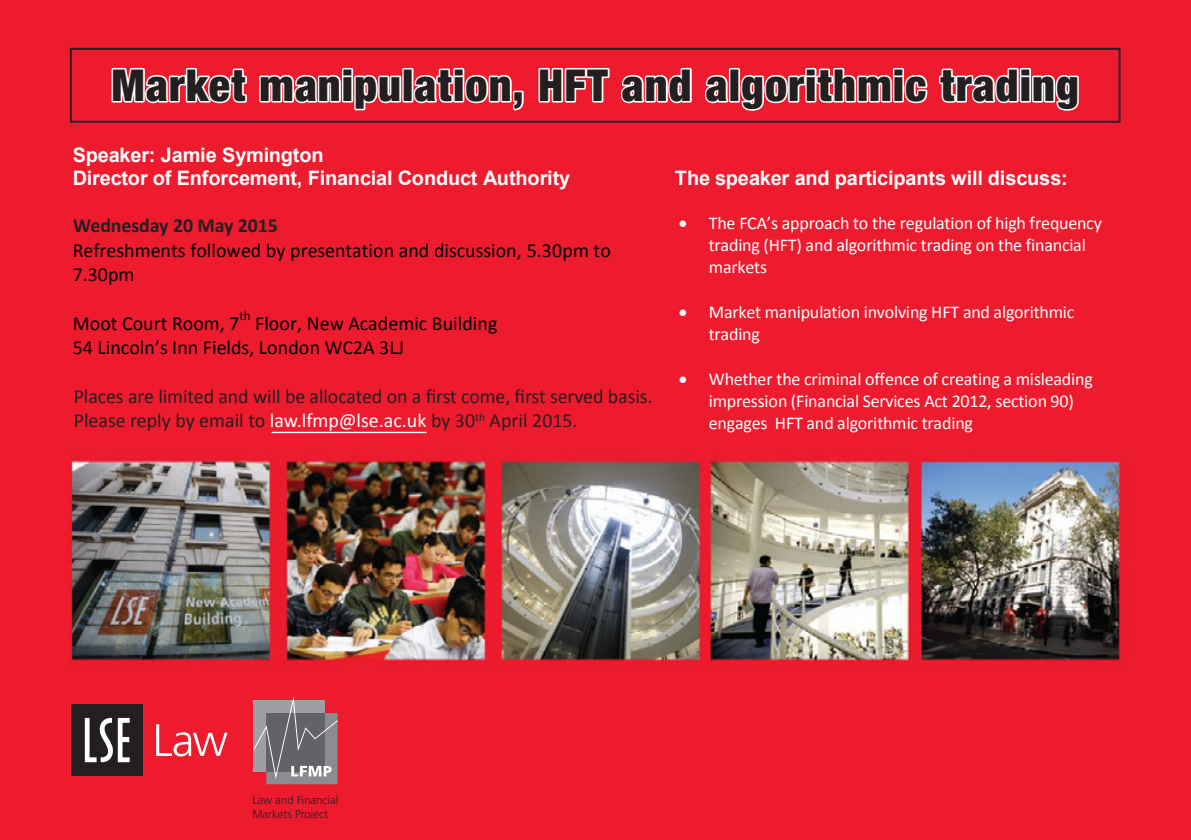
<style>
.page{position:relative;width:1191px;height:840px;background:#fff}
.page>*{position:absolute;margin:0;border:0;box-sizing:border-box;transform-origin:0 0}
.t1{font:900 condensed 44px "Helvetica Neue LT Std";letter-spacing:.025em;color:#231f20}
.t2{font:20px/24.2px "Calibri";color:#000}
.t3{font:20px/24px "Calibri";letter-spacing:-.005em;color:#231f20}
.t4{font:700 20px/23px "Arial";letter-spacing:-.01em;color:#fff}
.t5{font:700 20px "Calibri";letter-spacing:-.005em;color:#231f20}
.t6{font:18px/22px "Calibri";letter-spacing:-.01em;color:#fff}
.t7{font:13px "Calibri";color:#000}
.t8{font:300 11.4px/13.8px "Frutiger LT Std";color:#231f20}
.s1{color:#fff}
</style>
<div class="page">
<img style="left:0;top:0;width:1190px;height:839px">
<svg style="left:253px;top:695px;width:84px;height:88px;background:#8e7b7f"></svg>
<svg style="left:156px;top:723px;width:71px;height:33px"></svg>
<div style="left:71px;top:703px;width:72px;height:72px;background:#231f20"></div>
<svg style="left:85px;top:717px;width:45px;height:44px"></svg>
<svg style="left:110px;top:42px;width:138px;height:83px"></svg>
<svg style="left:258px;top:51px;width:145px;height:61px"></svg>
<div style="left:402px;top:68px;width:11px;height:34px;border:3px solid #fff"></div>
<svg style="left:412px;top:51px;width:113px;height:61px"></svg>
<svg style="left:537px;top:66px;width:74px;height:38px"></svg>
<svg style="left:619px;top:51px;width:74px;height:54px"></svg>
<svg style="left:703px;top:51px;width:28px;height:54px"></svg>
<div style="left:729px;top:68px;width:11px;height:34px;border:3px solid #fff"></div>
<svg style="left:739px;top:66px;width:190px;height:46px"></svg>
<svg style="left:937px;top:51px;width:143px;height:61px"></svg>
<div style="left:70px;top:48px;width:1050px;height:75px;border:2px solid #231f20"></div>
<hr style="left:272px;top:431px;width:154px;height:2px;background:#fff">
<h1 class="t1" style="left:111px;top:58px;width:969px">Market manipulation, HFT and algorithmic trading</h1>
<p class="t4" style="left:73px;top:144px;width:499px">Speaker: Jamie Symington<br>Director of Enforcement, Financial Conduct Authority</p>
<p class="t5" style="left:73px;top:212px;width:206px">Wednesday 20 May 2015</p>
<p class="t2" style="left:73px;top:238px;width:539px">Refreshments followed by presentation and discussion, 5.30pm to<br>7.30pm</p>
<p class="t2" style="left:73px;top:311px;width:168px">Moot Court Room, 7</p>
<p class="t7" style="left:240px;top:307px;width:13px">th</p>
<p class="t2" style="left:73px;top:311px;width:426px;text-indent:182px">Floor, New Academic Building<br>54 Lincoln’s Inn Fields, London WC2A 3LJ</p>
<p class="t3" style="left:74px;top:384px;width:580px">Places are limited and will be allocated on a first come, first served basis.<br>Please reply by email to <span class="s1">law.lfmp@lse.ac.uk</span> by 30<sup>th</sup> April 2015.</p>
<p class="t4" style="left:675px;top:167px;width:394px">The speaker and participants will discuss:</p>
<p class="t6" style="left:709px;top:212px;width:394px;text-indent:-30px">• The FCA’s approach to the regulation of high frequency trading (HFT) and algorithmic trading on the financial markets</p>
<p class="t6" style="left:709px;top:300px;width:367px;text-indent:-30px">• Market manipulation involving HFT and algorithmic trading</p>
<p class="t6" style="left:709px;top:367px;width:385px;text-indent:-30px">• Whether the criminal offence of creating a misleading impression (Financial Services Act 2012, section 90) engages HFT and algorithmic trading</p>
<p class="t8" style="left:252px;top:793px;width:87px">Law and Financial<br>Markets Project</p>
</div>
